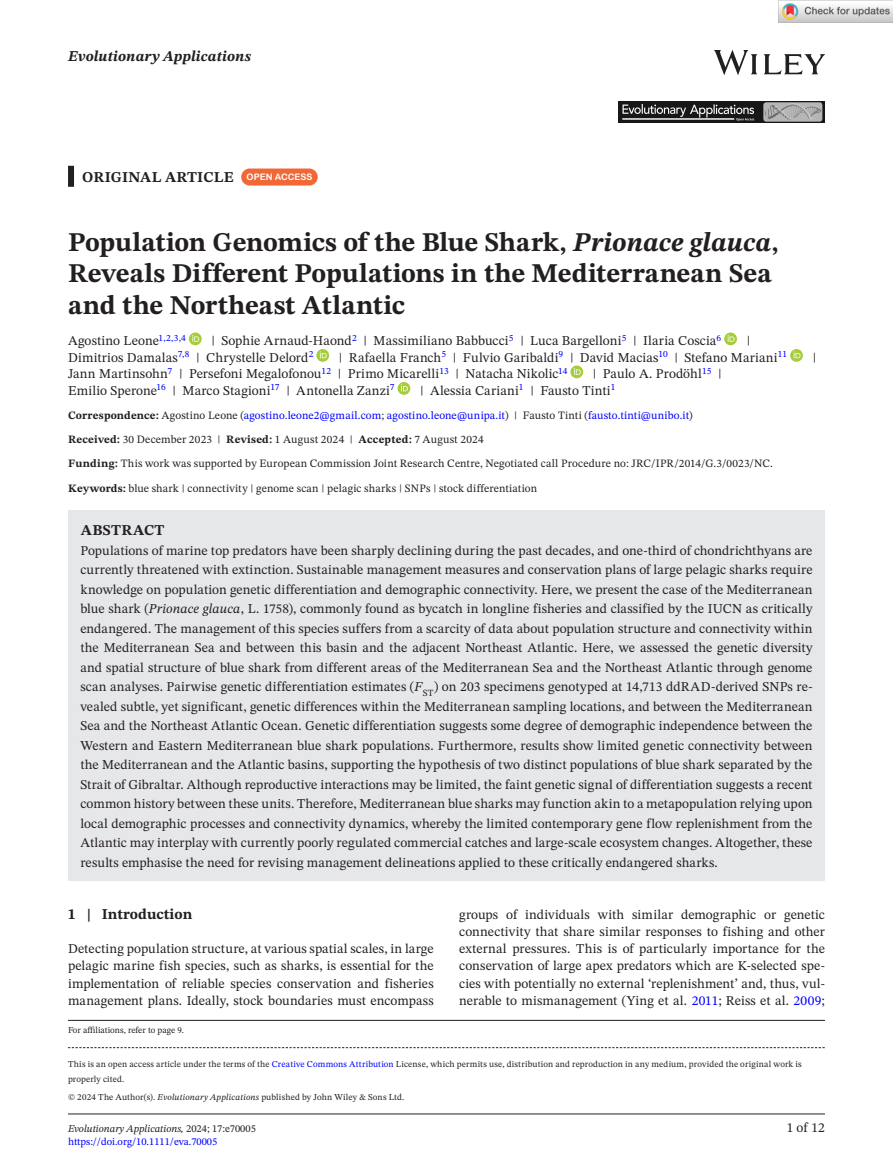
<style>
.page{position:relative;width:893px;height:1174px;background:#fff}
.page>*{position:absolute;margin:0;border:0;box-sizing:border-box;transform-origin:0 0}
.t1{font:700 27px/31.5px "STIX Two Text";color:#231f20}
.t2{font:700 15px "STIX Two Text";letter-spacing:.01em;color:#231f20}
.t3{font:italic 700 15px "STIX Two Text";letter-spacing:.01em;color:#231f20}
.t4{font:13.5px/19.5px "STIX Two Text";letter-spacing:.01em;color:#231f20;text-align:justify}
.t5{font:11.25px/24px "STIX Two Text";letter-spacing:.015em;color:#231f20}
.t6{font:10.5px/12.6px "STIX Two Text";color:#00f}
.t7{font:9px/15px "STIX Two Text";letter-spacing:.015em;color:#231f20}
.s1{font-family:"Arial Rounded MT Bold";font-weight:400;font-size:9px;color:#fff}
.s2{font-style:italic}
.s3{font-weight:700}
.s4{color:#00f}
.s5{font-style:italic;color:#231f20}
.s6{color:#231f20}
</style>
<div class="page">
<img style="left:714px;top:51px;width:111px;height:23px">
<hr style="left:68px;top:1113px;width:757px;height:1px;background:#231f20">
<img style="left:618px;top:101px;width:207px;height:21px">
<div style="left:68px;top:166px;width:6px;height:21px;background:#231f20"></div>
<div style="left:68px;top:510px;width:757px;height:42px;background:#e6e7e9"></div>
<div style="left:68px;top:529px;width:757px;height:351px;background:#e6e7e9"></div>
<div style="left:241px;top:168px;width:77px;height:17px;background:#f16736;border-radius:9px"></div>
<svg style="left:189px;top:332px;width:13px;height:13px"></svg>
<svg style="left:192px;top:335px;width:7px;height:7px"></svg>
<svg style="left:724px;top:332px;width:13px;height:13px"></svg>
<svg style="left:728px;top:335px;width:6px;height:7px"></svg>
<svg style="left:316px;top:349px;width:13px;height:13px"></svg>
<svg style="left:320px;top:351px;width:7px;height:7px"></svg>
<svg style="left:790px;top:349px;width:13px;height:13px"></svg>
<svg style="left:794px;top:351px;width:6px;height:7px"></svg>
<svg style="left:570px;top:365px;width:13px;height:13px"></svg>
<svg style="left:574px;top:368px;width:7px;height:7px"></svg>
<svg style="left:398px;top:382px;width:12px;height:13px"></svg>
<svg style="left:401px;top:384px;width:7px;height:7px"></svg>
<svg style="left:68px;top:1047px;width:757px;height:1px"></svg>
<hr style="left:68px;top:1020px;width:757px;height:1px;background:#231f20">
<img style="left:779px;top:0;width:114px;height:23px">
<p class="t3" style="left:68px;top:46px;width:185px">Evolutionary Applications</p>
<p class="t2" style="left:82px;top:166px;width:232px">ORIGINAL ARTICLE <span class="s1">OPEN ACCESS</span></p>
<h1 class="t1" style="left:68px;top:227px;width:712px">Population Genomics of the Blue Shark, <span class="s2">Prionace glauca</span>,<br>Reveals Different Populations in the Mediterranean Sea and the Northeast Atlantic</h1>
<p class="t4" style="left:68px;top:331px;width:119px">Agostino Leone<sup>1,2,3,4</sup></p>
<p class="t4" style="left:211px;top:331px;width:511px">| Sophie Arnaud-Haond<sup>2</sup> | Massimiliano Babbucci<sup>5</sup> | Luca Bargelloni<sup>5</sup> | Ilaria Coscia<sup>6</sup></p>
<p class="t4" style="left:747px;top:331px;width:5px">|</p>
<p class="t4" style="left:68px;top:347px;width:247px">Dimitrios Damalas<sup>7,8</sup> | Chrystelle Delord<sup>2</sup></p>
<p class="t4" style="left:339px;top:347px;width:450px">| Rafaella Franch<sup>5</sup> | Fulvio Garibaldi<sup>9</sup> | David Macias<sup>10</sup> | Stefano Mariani<sup>11</sup></p>
<p class="t4" style="left:813px;top:347px;width:5px">|</p>
<p class="t4" style="left:68px;top:364px;width:501px">Jann Martinsohn<sup>7</sup> | Persefoni Megalofonou<sup>12</sup> | Primo Micarelli<sup>13</sup> | Natacha Nikolic<sup>14</sup></p>
<p class="t4" style="left:593px;top:364px;width:130px">| Paulo A. Prodöhl<sup>15</sup> |</p>
<p class="t4" style="left:68px;top:380px;width:328px">Emilio Sperone<sup>16</sup> | Marco Stagioni<sup>17</sup> | Antonella Zanzi<sup>7</sup></p>
<p class="t4" style="left:420px;top:380px;width:197px">| Alessia Cariani<sup>1</sup> | Fausto Tinti<sup>1</sup></p>
<p class="t5" style="left:68px;top:403px;width:706px"><span class="s3">Correspondence:</span> Agostino Leone (<span class="s4">agostino.leone2@gmail.com</span>; <span class="s4">agostino.leone@unipa.it</span>) | Fausto Tinti (<span class="s4">fausto.tinti@unibo.it</span>)<br><span class="s3">Received:</span> 30 December 2023 | <span class="s3">Revised:</span> 1 August 2024 | <span class="s3">Accepted:</span> 7 August 2024<br><span class="s3">Funding:</span> This work was supported by European Commission Joint Research Centre, Negotiated call Procedure no: JRC/IPR/2014/G.3/0023/NC.</p>
<p class="t5" style="left:68px;top:476px;width:471px"><span class="s3">Keywords:</span> blue shark | connectivity | genome scan | pelagic sharks | SNPs | stock differentiation</p>
<p class="t2" style="left:81px;top:519px;width:85px">ABSTRACT</p>
<p class="t4" style="left:80px;top:540px;width:734px">Populations of marine top predators have been sharply declining during the past decades, and one-third of chondrichthyans are currently threatened with extinction. Sustainable management measures and conservation plans of large pelagic sharks require knowledge on population genetic differentiation and demographic connectivity. Here, we present the case of the Mediterranean blue shark (<span class="s2">Prionace glauca</span>, L. 1758), commonly found as bycatch in longline fisheries and classified by the IUCN as critically endangered. The management of this species suffers from a scarcity of data about population structure and connectivity within the Mediterranean Sea and between this basin and the adjacent Northeast Atlantic. Here, we assessed the genetic diversity and spatial structure of blue shark from different areas of the Mediterranean Sea and the Northeast Atlantic through genome scan analyses. Pairwise genetic differentiation estimates (<span class="s2">F</span><sub>ST</sub>) on 203 specimens genotyped at 14,713 ddRAD-derived SNPs re&shy;vealed subtle, yet significant, genetic differences within the Mediterranean sampling locations, and between the Mediterranean Sea and the Northeast Atlantic Ocean. Genetic differentiation suggests some degree of demographic independence between the Western and Eastern Mediterranean blue shark populations. Furthermore, results show limited genetic connectivity between the Mediterranean and the Atlantic basins, supporting the hypothesis of two distinct populations of blue shark separated by the Strait of Gibraltar. Although reproductive interactions may be limited, the faint genetic signal of differentiation suggests a recent common history between these units. Therefore, Mediterranean blue sharks may function akin to a metapopulation relying upon local demographic processes and connectivity dynamics, whereby the limited contemporary gene flow replenishment from the Atlantic may interplay with currently poorly regulated commercial catches and large-scale ecosystem changes. Altogether, these results emphasise the need for revising management delineations applied to these critically endangered sharks.</p>
<p class="t2" style="left:68px;top:902px;width:126px">1 | Introduction</p>
<p class="t4" style="left:68px;top:939px;width:367px;line-height:17.2px">Detecting population structure, at various spatial scales, in large pelagic marine fish species, such as sharks, is essential for the implementation of reliable species conservation and fisheries management plans. Ideally, stock boundaries must encompass</p>
<p class="t4" style="left:459px;top:905px;width:367px;line-height:17.2px">groups of individuals with similar demographic or genetic connectivity that share similar responses to fishing and other external pressures. This is of particularly importance for the conservation of large apex predators which are K-selected spe&shy;cies with potentially no external ‘replenishment’ and, thus, vul&shy;nerable to mismanagement (Ying et al. <span class="s4">2011</span>; Reiss et al. <span class="s4">2009</span>;</p>
<p class="t7" style="left:68px;top:1022px;width:117px">For affiliations, refer to page 9.</p>
<p class="t7" style="left:68px;top:1056px;width:735px">This is an open access article under the terms of the <span class="s4">Creative Commons Attribution</span> License, which permits use, distribution and reproduction in any medium, provided the original work is properly cited.</p>
<p class="t7" style="left:68px;top:1089px;width:338px">© 2024 The Author(s). <span class="s2">Evolutionary Applications</span> published by John Wiley &amp; Sons Ltd.</p>
<p class="t6" style="left:68px;top:1122px;width:189px"><span class="s5">Evolutionary Applications,</span> <span class="s6">2024; 17:e70005 </span>https://doi.org/10.1111/eva.70005</p>
<p class="t4" style="left:787px;top:1118px;width:40px">1 of 12</p>
</div>
